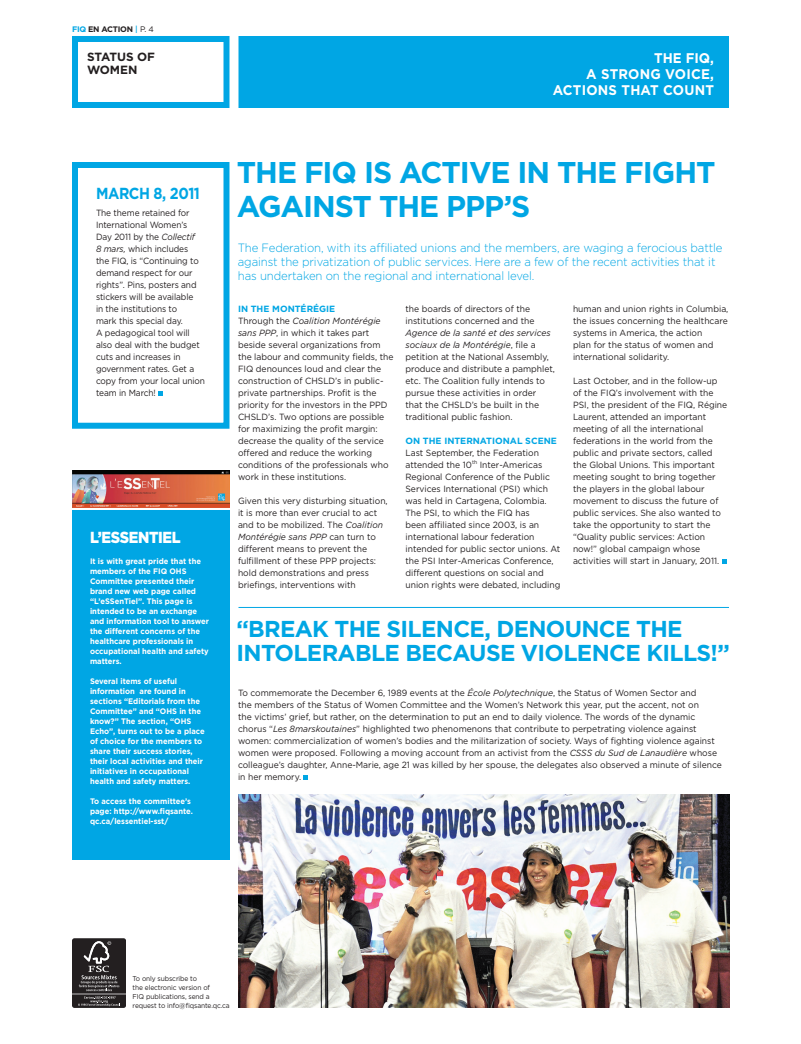
<style>
.page{position:relative;width:801px;height:1044px;background:#fff}
.page>*{position:absolute;margin:0;border:0;box-sizing:border-box;transform-origin:0 0}
.t1{font:700 30px "Gotham";letter-spacing:-.035em;color:#00a6e4}
.t2{font:700 23px/24px "Gotham";letter-spacing:-.03em;color:#00a6e4}
.t3{font:900 16px "Gotham";color:#fff;scale:.9 1}
.t4{font:700 16px "Gotham";letter-spacing:-.03em;color:#00a6e4;scale:.9 1}
.t5{font:700 14px/16px "Gotham";letter-spacing:.015em;color:#fff;text-align:right;scale:.95 1}
.t6{font:300 12px/14px "Gotham";letter-spacing:-.01em;color:#00a6e4;scale:.95 1}
.t7{font:700 11.9px/13.6px "Gotham";letter-spacing:-.01em;color:#231f20}
.t8{font:9px/12px "Gotham";color:#231f20;scale:.95 1}
.t9{font:9px/12px "Gotham";color:#231f20;scale:.93 1}
.t10{font:700 9px "Gotham";color:#00a6e4}
.t11{font:700 8px/10px "Gotham";color:#fff;scale:.95 1}
.t12{font:700 8px "Gotham";letter-spacing:-.03em;color:#231f20}
.t13{font:7px/9px "Gotham";letter-spacing:-.015em;color:#231f20;scale:.95 1}
.s1{color:#00a6e4}
.s2{font-weight:500;color:#00a6e4}
.s3{font-weight:400}
.s4{font-style:italic}
.s5{font-weight:700;color:#00a6e4}
</style>
<div class="page">
<div style="left:72px;top:36px;width:158px;height:72px;border:6px solid #00a6e4"></div>
<div style="left:242px;top:39px;width:484px;height:66px;background:#00a6e4"></div>
<div style="left:238px;top:36px;width:491px;height:72px;border:6px solid #00a6e4"></div>
<img style="left:238px;top:794px;width:491px;height:214px">
<svg style="left:304px;top:776px;width:4px;height:4px"></svg>
<div style="left:72px;top:510px;width:158px;height:350px;background:#00a6e4"></div>
<img style="left:72px;top:471px;width:158px;height:37px">
<svg style="left:72px;top:938px;width:54px;height:70px;background:#3f3b3c"></svg>
<hr style="left:238px;top:607px;width:491px;height:1px;background:#00a6e4">
<svg style="left:722px;top:560px;width:4px;height:4px"></svg>
<svg style="left:158px;top:392px;width:5px;height:4px"></svg>
<div style="left:72px;top:162px;width:158px;height:267px;border:6px solid #00a6e4"></div>
<p class="t12" style="left:72px;top:24px;width:83px"><span class="s1">FIQ</span> en action <span class="s2">|</span> <span class="s3">p. 4</span></p>
<h3 class="t7" style="left:87px;top:49px;width:66px">Status of women</h3>
<h3 class="t5" style="left:553px;top:49px;width:171px">The FIQ,<br>A strong voice, actions that count</h3>
<h3 class="t4" style="left:96px;top:184px;width:117px">March 8, 2011</h3>
<p class="t9" style="left:96px;top:207px;width:119px">The theme retained for<br>International Women’s<br>D ay 2011 by the <span class="s4">Collectif<br>8 mars,</span> which includes<br>the FIQ, is “Continuing to demand respect for our rights”. Pins, posters and stickers will be available<br>in the institutions to<br>mark this special day.<br>A pedagogical tool will also deal with the budget cuts and increases in government rates. Get a copy from your local union team in March!</p>
<h3 class="t3" style="left:90px;top:528px;width:17px">L’ESSE</h3>
<h3 class="t3" style="left:138px;top:528px;width:49px">NTIEL</h3>
<p class="t11" style="left:90px;top:556px;width:127px">It is with great pride that the members of the FI Q OHS<br>Committee presented their brand new web page called “L’eSSenTiel”. This page is intended to be an exchange and information tool to answer the different concerns of the healthcare professionals in occupational health and safety matters.</p>
<p class="t11" style="left:90px;top:676px;width:122px">Several items of useful information are found in sections “Editorials from the<br>Committee” and “OHS in the know?” The section, “OH S<br>Echo”, turns out to be a place of choice for the members to share their success stories, their local activities and their initiatives in occupational health and safety matters.</p>
<p class="t11" style="left:90px;top:796px;width:110px">To access the committee’s page: http://www.fiqsante. qc.ca/lessentiel-sst/</p>
<h1 class="t1" style="left:237px;top:155px;width:244px">The FIQ is active</h1>
<h1 class="t1" style="left:517px;top:155px;width:200px">in the fight</h1>
<h1 class="t1" style="left:237px;top:189px;width:216px">against the PPP</h1>
<h1 class="t1" style="left:504px;top:189px;width:24px">’s</h1>
<p class="t6" style="left:238px;top:241px;width:512px">The Federation, with its affiliated unions and the members, are waging a ferocious battle against the privatization of public services. Here are a few of the recent activities that it has undertaken on the regional and international level.</p>
<p class="t8" style="left:238px;top:303px;width:165px"><span class="s5">I n the Montérégie<br></span>Through the <span class="s4">Coalition Montérégie sans PPP</span>, in which it takes part beside several organizations from the labour and community fields, the<br>FIQ denounces loud and clear the construction of CHSLD’s in public&shy;private partnerships. Profit is the priority for the investors in the PPD<br>CHSLD’s. Two options are possible for maximizing the profit margin: decrease the quality of the service offered and reduce the working conditions of the professionals who work in these institutions.</p>
<p class="t8" style="left:238px;top:495px;width:159px">Given this very disturbing situation, it is more than ever crucial to act and to be mobilized. The <span class="s4">Coalition Montérégie sans PPP</span> can turn to different means to prevent the fulfillment of these PPP projects: hold demonstrations and press briefings, interventions with</p>
<p class="t8" style="left:406px;top:303px;width:137px">the boards of directors of the institutions concerned and the</p>
<p class="t8" style="left:406px;top:327px;width:159px"><span class="s4">Agence de la santé et des services sociaux de la Montérégie</span>, file a petition at the National Assembly, produce and distribute a pamphlet, etc. The Coalition fully intends to pursue these activities in order that the CHSLD’s be built in the traditional public fashion.</p>
<p class="t10" style="left:406px;top:436px;width:152px">On the international scene</p>
<p class="t8" style="left:406px;top:447px;width:165px">Last September, the Federation attended the 10<sup>th</sup> Inter-Americas Regional Conference of the Public Services International (PSI) which was held in Cartagena, Colombia.<br>The PSI, to which the FIQ has<br>been affiliated since 2003, is an international labour federation intended for public sector unions. At the PSI Inter-Americas Conference, different questions on social and union rights were debated, including</p>
<p class="t8" style="left:573px;top:303px;width:165px">human and union rights in Columbia, the issues concerning the healthcare systems in America, the action<br>plan for the status of women and international solidarity.</p>
<p class="t8" style="left:573px;top:375px;width:164px">Last October, and in the follow-up of the FIQ’s involvement with the PSI, the president of the FIQ, Régine Laurent, attended an important meeting of all the international federations in the world from the public and private sectors, called the Global Unions. This important meeting sought to bring together the players in the global labour movement to discuss the future of public services. She also wanted to take the opportunity to start the “Quality public services: Action now!” global campaign whose activities will start in January, 2011.</p>
<h2 class="t2" style="left:236px;top:617px;width:444px;text-indent:58px">ak the sile nce, denounce the intoler</h2>
<h2 class="t2" style="left:236px;top:617px;width:18px">“Bre</h2>
<h2 class="t2" style="left:338px;top:641px;width:138px">able because</h2>
<h2 class="t2" style="left:521px;top:641px;width:154px">viole nce kills</h2>
<h2 class="t2" style="left:711px;top:641px;width:21px">!”</h2>
<p class="t8" style="left:238px;top:687px;width:511px">To commemorate the December 6, 1989 events at the <span class="s4">École Polytechnique</span>, the Status of Women Sector and<br>the members of the Status of Women Committee and the Women’s Network this year, put the accent, not on<br>the victims’ grief, but rather, on the determination to put an end to daily violence. The words of the dynamic chorus “<span class="s4">Les 8marskoutaines</span>” highlighted two phenomenons that contribute to perpetrating violence against women: commercialization of women’s bodies and the militarization of society. Ways of fighting violence against women were proposed. Following a moving account from an activist from the <span class="s4">CSSS du Sud de Lanaudière</span> whose colleague’s daughter, Anne-Marie, age 21 was killed by her spouse, the delegates also observed a minute of silence in her memory.</p>
<p class="t13" style="left:133px;top:974px;width:104px">To only subscribe to<br>the electronic version of<br>FIQ publications, send a request to info@fiqsante.qc.ca</p>
</div>
